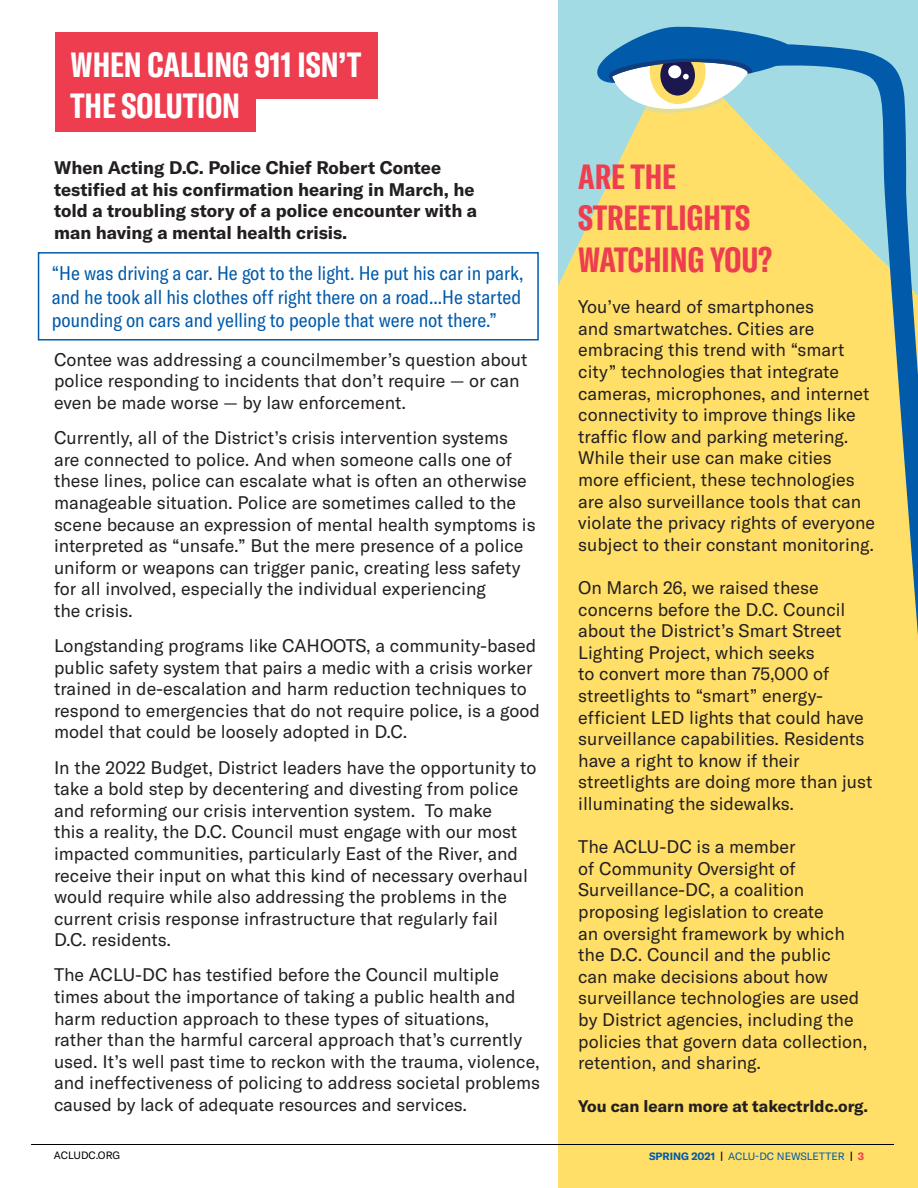
<style>
.page{position:relative;width:918px;height:1188px;background:#fff}
.page>*{position:absolute;margin:0;border:0;box-sizing:border-box;transform-origin:0 0}
.t1{font:700 extra-condensed 34.5px/41.4px "GT America";color:#fff}
.t2{font:700 extra-condensed 34.5px/41.4px "GT America";color:#ee3d4f}
.Paragraph_Style_1{font:condensed 19.5px/23.4px "GT America";color:#015aaa;text-align:justify}
.Paragraph_Style_1-2{font:18px/21.6px "GT America";color:#231f20}
.Paragraph_Style_1-3{font:700 18px/21.6px "GT America";color:#231f20}
.Paragraph_Style_1-4{font:700 16.5px "GT America";color:#231f20}
.t3{font:10.5px "GT America";color:#015aaa}
.t4{font:10.5px "GT America";color:#000}
.s1{font-weight:700}
.s2{font-weight:700;color:#000}
.s3{font-weight:700;color:#ee3d4d}
</style>
<div class="page">
<div style="left:558px;top:0;width:360px;height:300px;background:#a2dbe4"></div>
<div style="left:558px;top:113px;width:360px;height:1075px;background:#ffdf68"></div>
<svg style="left:761px;top:45px;width:157px;height:923px;background:#e0d47c"></svg>
<svg style="left:597px;top:26px;width:215px;height:87px"></svg>
<div style="left:56px;top:32px;width:322px;height:67px;background:#ee3d4f"></div>
<div style="left:56px;top:86px;width:200px;height:46px;background:#ee3d4f"></div>
<div style="left:38px;top:252px;width:501px;height:88px;border:2px solid #015aaa"></div>
<hr style="left:31px;top:1144px;width:863px;height:1px;background:#000">
<p class="t1" style="left:70px;top:44px;width:292px">WHEN CALLING 911 ISN’T<br>THE SOLUTION</p>
<p class="Paragraph_Style_1-3" style="left:54px;top:157px;width:425px">When Acting D.C. Police Chief Robert Contee testified at his confirmation hearing in March, he told a troubling story of a police encounter with a man having a mental health crisis.</p>
<p class="Paragraph_Style_1" style="left:52px;top:262px;width:473px">“He was driving a car. He got to the light. He put his car in park, and he took all his clothes off right there on a road...He started pounding on cars and yelling to people that were not there.”</p>
<p class="Paragraph_Style_1-2" style="left:54px;top:349px;width:475px">Contee was addressing a councilmember’s question about police responding to incidents that don’t require — or can even be made worse — by law enforcement.</p>
<p class="Paragraph_Style_1-2" style="left:54px;top:427px;width:483px">Currently, all of the District’s crisis intervention systems are connected to police. And when someone calls one of these lines, police can escalate what is often an otherwise manageable situation. Police are sometimes called to the scene because an expression of mental health symptoms is interpreted as “unsafe.” But the mere presence of a police uniform or weapons can trigger panic, creating less safety for all involved, especially the individual experiencing<br>the crisis.</p>
<p class="Paragraph_Style_1-2" style="left:54px;top:635px;width:487px">Longstanding programs like CAHOOTS, a community-based public safety system that pairs a medic with a crisis worker trained in de-escalation and harm reduction techniques to respond to emergencies that do not require police, is a good model that could be loosely adopted in D.C.</p>
<p class="Paragraph_Style_1-2" style="left:54px;top:756px;width:484px">In the 2022 Budget, District leaders have the opportunity to take a bold step by decentering and divesting from police and reforming our crisis intervention system. To make<br>this a reality, the D.C. Council must engage with our most impacted communities, particularly East of the River, and receive their input on what this kind of necessary overhaul would require while also addressing the problems in the current crisis response infrastructure that regularly fail<br>D.C. residents.</p>
<p class="Paragraph_Style_1-2" style="left:54px;top:964px;width:487px">The ACLU-DC has testified before the Council multiple times about the importance of taking a public health and harm reduction approach to these types of situations, rather than the harmful carceral approach that’s currently used. It’s well past time to reckon with the trauma, violence, and ineffectiveness of policing to address societal problems caused by lack of adequate resources and services.</p>
<p class="t2" style="left:578px;top:156px;width:195px">ARE THE<br>STREETLIGHTS<br>WATCHING YOU?</p>
<p class="Paragraph_Style_1-2" style="left:578px;top:296px;width:298px">You’ve heard of smartphones<br>and smartwatches. Cities are embracing this trend with “smart city” technologies that integrate cameras, microphones, and internet connectivity to improve things like traffic flow and parking metering.<br>While their use can make cities more efficient, these technologies are also surveillance tools that can violate the privacy rights of everyone subject to their constant monitoring.</p>
<p class="Paragraph_Style_1-2" style="left:578px;top:577px;width:296px">On March 26, we raised these concerns before the D.C. Council about the District’s Smart Street<br>Lighting Project, which seeks<br>to convert more than 75,000 of streetlights to “smart” energy&shy;efficient LED lights that could have surveillance capabilities. Residents have a right to know if their streetlights are doing more than just illuminating the sidewalks.</p>
<p class="Paragraph_Style_1-2" style="left:578px;top:836px;width:291px">The ACLU-DC is a member<br>of Community Oversight of<br>Surveillance-DC, a coalition proposing legislation to create<br>an oversight framework by which the D.C. Council and the public<br>can make decisions about how surveillance technologies are used by District agencies, including the policies that govern data collection, retention, and sharing.</p>
<p class="Paragraph_Style_1-4" style="left:578px;top:1096px;width:291px">You can learn more at takectrldc.org.</p>
<p class="t4" style="left:54px;top:1149px;width:68px">ACLUDC.ORG</p>
<p class="t3" style="left:649px;top:1151px;width:217px"><span class="s1">SPRING 2021</span> <span class="s2">|</span> ACLU-DC NEWSLETTER <span class="s2">|</span> <span class="s3">3</span></p>
</div>
